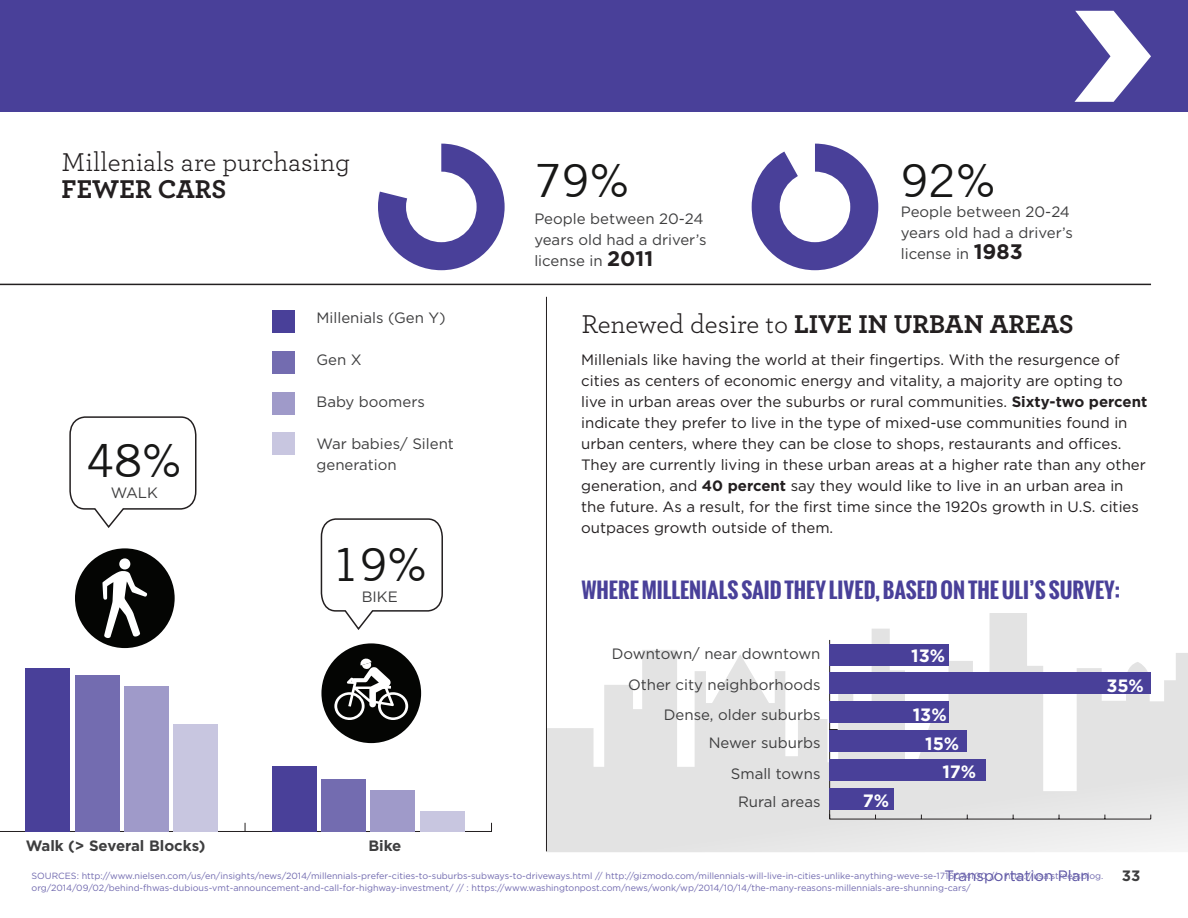
<style>
.page{position:relative;width:1188px;height:918px;background:#fff}
.page>*{position:absolute;margin:0;border:0;box-sizing:border-box;transform-origin:0 0}
.Main_Body{font:45px "Trade Gothic";color:#171716}
.Title_2{font:27px/27px "Archer";color:#231f20}
.Title_2-2{font:700 27px "Archer";color:#231f20}
.Title_2-3{font:700 21px "Oswald";color:#494099}
.Main_Body-2{font:700 17.85px "Gotham";color:#fff}
.Main_Body-3{font:15px/21px "Gotham";color:#231f20}
.Main_Body-4{font:15px/21px "Gotham";color:#3e3e3f}
.Main_Body-5{font:700 15px "Gotham";color:#3e3e3f}
.t1{font:15px "Gotham";color:#5b53a3}
.Main_Body-6{font:9px/12px "Gotham";color:#716aaf}
.s1{font-weight:700}
.s2{font-weight:700;font-size:21px;color:#231f20}
.s3{font-weight:400}
</style>
<div class="page">
<div style="left:0;top:0;width:1188px;height:112px;background:#494099"></div>
<hr style="left:0;top:831px;width:492px;height:1px;background:#231f20">
<div style="left:174px;top:724px;width:44px;height:107px;background:#c8c6e0"></div>
<div style="left:420px;top:811px;width:44px;height:20px;background:#c8c6e0"></div>
<div style="left:124px;top:686px;width:45px;height:145px;background:#9f9ac9"></div>
<div style="left:371px;top:790px;width:44px;height:41px;background:#9f9ac9"></div>
<div style="left:75px;top:675px;width:44px;height:156px;background:#736cb0"></div>
<div style="left:321px;top:779px;width:45px;height:52px;background:#736cb0"></div>
<div style="left:26px;top:668px;width:44px;height:163px;background:#494099"></div>
<div style="left:272px;top:766px;width:45px;height:65px;background:#494099"></div>
<div style="left:272px;top:311px;width:22px;height:22px;background:#494099"></div>
<div style="left:272px;top:351px;width:22px;height:23px;background:#736cb0"></div>
<div style="left:272px;top:392px;width:22px;height:22px;background:#9f9ac9"></div>
<div style="left:272px;top:432px;width:22px;height:23px;background:#c8c6e0"></div>
<hr style="left:0;top:284px;width:1151px;height:1px;background:#231f20">
<div style="left:75px;top:548px;width:100px;height:100px;background:#040503;border-radius:50%"></div>
<svg style="left:69px;top:416px;width:128px;height:112px"></svg>
<div style="left:321px;top:643px;width:100px;height:100px;background:#040503;border-radius:50%"></div>
<svg style="left:320px;top:518px;width:123px;height:112px"></svg>
<svg style="left:102px;top:571px;width:46px;height:67px"></svg>
<div style="left:119px;top:558px;width:11px;height:11px;background:#fff;border-radius:50%"></div>
<svg style="left:334px;top:658px;width:74px;height:62px"></svg>
<svg style="left:378px;top:144px;width:127px;height:126px"></svg>
<div style="left:406px;top:172px;width:71px;height:70px;background:#fff;border-radius:50%"></div>
<svg style="left:752px;top:144px;width:126px;height:126px"></svg>
<div style="left:780px;top:172px;width:70px;height:70px;background:#fff;border-radius:50%"></div>
<hr style="left:546px;top:297px;width:1px;height:554px;background:#231f20">
<svg style="left:1075px;top:11px;width:76px;height:91px"></svg>
<svg style="left:547px;top:613px;width:641px;height:239px;fill:#e3e3e3"></svg>
<hr style="left:830px;top:819px;width:321px;height:1px;background:#231f20">
<hr style="left:829px;top:640px;width:1px;height:179px;background:#231f20">
<div style="left:830px;top:789px;width:64px;height:21px;background:#494099"></div>
<div style="left:830px;top:760px;width:156px;height:21px;background:#494099"></div>
<div style="left:830px;top:731px;width:137px;height:21px;background:#494099"></div>
<div style="left:830px;top:702px;width:119px;height:21px;background:#494099"></div>
<div style="left:830px;top:673px;width:321px;height:21px;background:#494099"></div>
<div style="left:830px;top:644px;width:119px;height:21px;background:#494099"></div>
<p class="Title_2" style="left:62px;top:147px;width:290px">Millenials are purchasing<br><span class="s1">FEWER CARS</span></p>
<p class="Main_Body" style="left:87px;top:434px;width:96px">48%</p>
<p class="Main_Body-4" style="left:111px;top:482px;width:49px">WALK</p>
<p class="Main_Body-4" style="left:317px;top:307px;width:131px">Millenials (Gen Y)</p>
<p class="Main_Body-4" style="left:317px;top:349px;width:47px">Gen X</p>
<p class="Main_Body-4" style="left:317px;top:391px;width:110px">Baby boomers</p>
<p class="Main_Body-4" style="left:317px;top:433px;width:139px">War babies/ Silent</p>
<p class="Main_Body-4" style="left:317px;top:454px;width:82px">generation</p>
<p class="Main_Body" style="left:332px;top:538px;width:96px">19%</p>
<p class="Main_Body-4" style="left:362px;top:586px;width:38px">BIKE</p>
<p class="Main_Body-5" style="left:26px;top:836px;width:181px">Walk (&gt; Several Blocks)</p>
<p class="Main_Body-5" style="left:368px;top:836px;width:35px">Bike</p>
<p class="Main_Body" style="left:534px;top:153px;width:96px">79%</p>
<p class="Main_Body" style="left:901px;top:153px;width:96px">92%</p>
<p class="Main_Body-4" style="left:534px;top:208px;width:174px">People between 20-24 years old had a driver’s license in <span class="s2">2011</span></p>
<p class="Main_Body-4" style="left:901px;top:201px;width:174px">People between 20-24 years old had a driver’s license in <span class="s2">1983</span></p>
<p class="Title_2-2" style="left:581px;top:303px;width:494px"><span class="s3">Renewed desire to</span> LIVE IN URBAN AREAS</p>
<p class="Main_Body-3" style="left:581px;top:349px;width:568px">Millenials like having the world at their fingertips. With the resurgence of cities as centers of economic energy and vitality, a majority are opting to live in urban areas over the suburbs or rural communities. <span class="s1">Sixty-two percent </span>indicate they prefer to live in the type of mixed-use communities found in urban centers, where they can be close to shops, restaurants and offices.<br>They are currently living in these urban areas at a higher rate than any other generation, and <span class="s1">40 percent</span> say they would like to live in an urban area in the future. As a result, for the first time since the 1920s growth in U.S. cities outpaces growth outside of them.</p>
<p class="Title_2-3" style="left:581px;top:574px;width:540px">WHERE MILLENIALS SAID THEY LIVED, BASED ON THE ULI’S SURVEY:</p>
<p class="Main_Body-4" style="left:612px;top:642px;width:210px">Downtown/ near downtown</p>
<p class="Main_Body-4" style="left:628px;top:674px;width:194px">Other city neighborhoods</p>
<p class="Main_Body-4" style="left:664px;top:704px;width:158px">Dense, older suburbs</p>
<p class="Main_Body-4" style="left:709px;top:732px;width:113px">Newer suburbs</p>
<p class="Main_Body-4" style="left:731px;top:763px;width:91px">Small towns</p>
<p class="Main_Body-4" style="left:738px;top:791px;width:84px">Rural areas</p>
<p class="Main_Body-2" style="left:863px;top:789px;width:28px">7%</p>
<p class="Main_Body-2" style="left:911px;top:644px;width:35px">13%</p>
<p class="Main_Body-2" style="left:913px;top:703px;width:35px">13%</p>
<p class="Main_Body-2" style="left:925px;top:732px;width:36px">15%</p>
<p class="Main_Body-2" style="left:942px;top:760px;width:35px">17%</p>
<p class="Main_Body-2" style="left:1106px;top:674px;width:39px">35%</p>
<p class="t1" style="left:945px;top:866px;width:147px">Transportation Plan</p>
<p class="Main_Body-5" style="left:1122px;top:866px;width:20px">33</p>
<p class="Main_Body-6" style="left:32px;top:870px;width:1073px">SOURCES: http://www.nielsen.com/us/en/insights/news/2014/millennials-prefer-cities-to-suburbs-subways-to-driveways.html // http://gizmodo.com/millennials-will-live-in-cities-unlike-anything-weve-se-1716074100 // : http://usa.streetsblog. org/2014/09/02/behind-fhwas-dubious-vmt-announcement-and-call-for-highway-investment/ // : https://www.washingtonpost.com/news/wonk/wp/2014/10/14/the-many-reasons-millennials-are-shunning-cars/</p>
</div>
